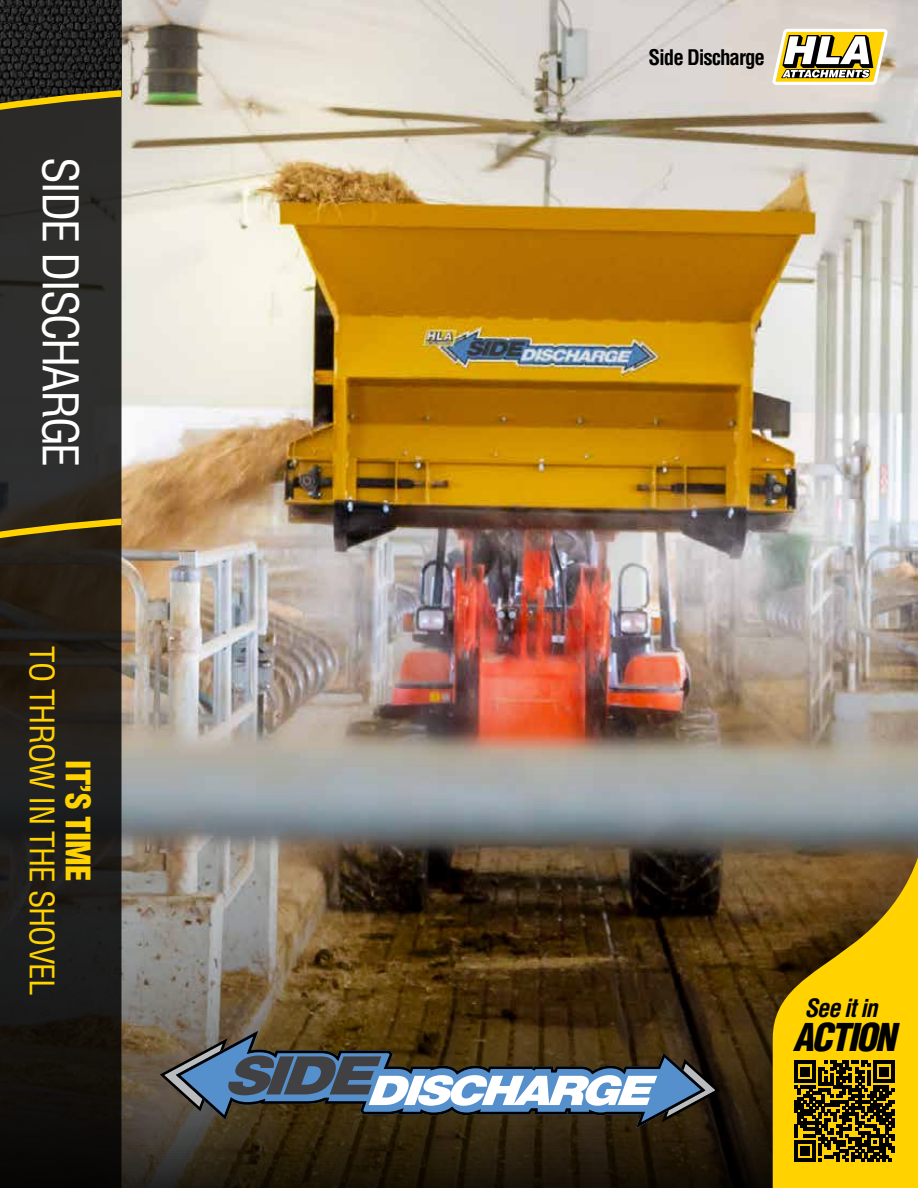
<style>
.page{position:relative;width:918px;height:1188px;background:#fff}
.page>*{position:absolute;margin:0;border:0;box-sizing:border-box;transform-origin:0 0}
.t1{font:condensed 48px "Helvetica LT Std";letter-spacing:-.05em;color:#fff}
.t2{font:italic 900 condensed 37.5px "Helvetica LT Std";letter-spacing:-.05em;color:#000}
.t3{font:condensed 33px "Helvetica LT Std";letter-spacing:-.025em;color:#ffd200}
.t4{font:900 condensed 33px "Helvetica LT Std";letter-spacing:-.025em;color:#ffd200}
.t5{font:italic 700 condensed 24.6px "Helvetica LT Std";color:#000}
.t6{font:700 condensed 21px "Helvetica LT Std";letter-spacing:-.05em;color:#000}
.s1{font-size:24.15px}
</style>
<div class="page">
<img style="left:122px;top:0;width:796px;height:518px">
<img style="left:122px;top:518px;width:796px;height:670px">
<svg style="left:0;top:112px;width:122px;height:1076px;background:#22201d"></svg>
<svg style="left:0;top:0;width:122px;height:112px;background:#2e2b1e"></svg>
<svg style="left:0;top:518px;width:122px;height:22px;background:#695611"></svg>
<svg style="left:176px;top:1031px;width:523px;height:97px;background:#473517"></svg>
<svg style="left:159px;top:1038px;width:540px;height:86px;background:#5d666a"></svg>
<svg style="left:772px;top:29px;width:116px;height:56px"></svg>
<div style="left:699px;top:741px;width:219px;height:447px;background:#000;opacity:.63"></div>
<svg style="left:773px;top:779px;width:145px;height:409px;background:#b79a26"></svg>
<svg style="left:794px;top:1061px;width:101px;height:100px;background:#564600"></svg>
<h1 class="t1" style="left:90px;top:157px;width:312px;rotate:90deg">SIDE DISCHARGE</h1>
<p class="t3" style="left:63px;top:646px;width:351px;rotate:90deg">TO THROW IN THE SHOVEL</p>
<p class="t4" style="left:99px;top:760px;width:122px;rotate:90deg">IT’S TIME</p>
<p class="t6" style="left:649px;top:44px;width:118px">Side Discharge</p>
<p class="t5" style="left:805px;top:992px;width:75px">See it <span class="s1">in</span></p>
<p class="t2" style="left:793px;top:1013px;width:105px">ACTION</p>
</div>
